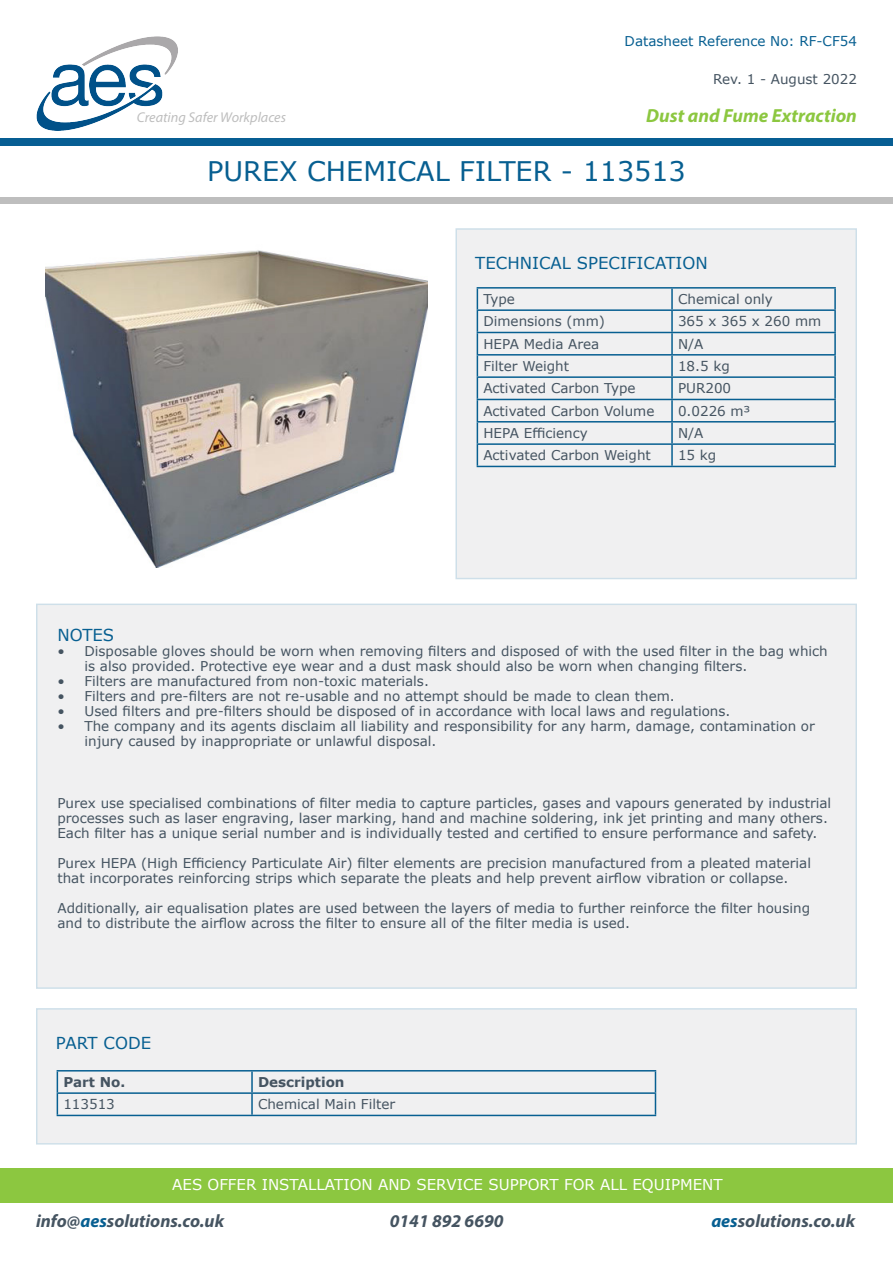
<style>
.page{position:relative;width:893px;height:1263px;background:#fff}
.page>*{position:absolute;margin:0;border:0;box-sizing:border-box;transform-origin:0 0}
.t1{font:27px "Verdana";color:#075f91}
.t2{font:italic 700 19.05px "Myriad Pro";color:#8cc740}
.t3{font:italic 700 18px "Myriad Pro";color:#455461}
.t4{font:16.5px "Verdana";color:#075f91}
.t5{font:15px "Verdana";color:#fff}
.t6{font:italic 14.25px "Myriad Pro";color:#bebebe}
.t7{font:13.5px/15px "Verdana";color:#455461}
.t8{font:13.5px "Verdana";color:#075f91}
.t9{font:700 13.5px "Verdana";color:#455461}
.s1{color:#075f91}
</style>
<div class="page">
<div style="left:455px;top:228px;width:402px;height:351px;background:#f0f0f1"></div>
<div style="left:36px;top:604px;width:821px;height:385px;background:#f0f0f1"></div>
<div style="left:36px;top:1008px;width:821px;height:136px;background:#f0f0f1"></div>
<img style="left:46px;top:250px;width:382px;height:317px">
<img style="left:36px;top:36px;width:142px;height:94px">
<div style="left:0;top:138px;width:893px;height:8px;background:#075e93"></div>
<div style="left:0;top:198px;width:893px;height:6px;background:#bebebe"></div>
<div style="left:0;top:1169px;width:893px;height:34px;background:#8cc740"></div>
<hr style="left:477px;top:287px;width:195px;height:2px;background:#075f91">
<hr style="left:672px;top:287px;width:164px;height:2px;background:#075f91">
<hr style="left:671px;top:289px;width:2px;height:20px;background:#075f91">
<hr style="left:834px;top:289px;width:2px;height:20px;background:#075f91">
<hr style="left:477px;top:309px;width:195px;height:2px;background:#075f91">
<hr style="left:672px;top:309px;width:164px;height:2px;background:#075f91">
<hr style="left:671px;top:311px;width:2px;height:21px;background:#075f91">
<hr style="left:834px;top:311px;width:2px;height:21px;background:#075f91">
<hr style="left:477px;top:332px;width:195px;height:1px;background:#075f91">
<hr style="left:672px;top:332px;width:164px;height:1px;background:#075f91">
<hr style="left:671px;top:333px;width:2px;height:21px;background:#075f91">
<hr style="left:834px;top:333px;width:2px;height:21px;background:#075f91">
<hr style="left:477px;top:354px;width:195px;height:2px;background:#075f91">
<hr style="left:672px;top:354px;width:164px;height:2px;background:#075f91">
<hr style="left:671px;top:356px;width:2px;height:20px;background:#075f91">
<hr style="left:834px;top:356px;width:2px;height:20px;background:#075f91">
<hr style="left:477px;top:376px;width:195px;height:2px;background:#075f91">
<hr style="left:672px;top:376px;width:164px;height:2px;background:#075f91">
<hr style="left:671px;top:378px;width:2px;height:21px;background:#075f91">
<hr style="left:834px;top:378px;width:2px;height:21px;background:#075f91">
<hr style="left:477px;top:399px;width:195px;height:1px;background:#075f91">
<hr style="left:672px;top:399px;width:164px;height:1px;background:#075f91">
<hr style="left:671px;top:400px;width:2px;height:21px;background:#075f91">
<hr style="left:834px;top:400px;width:2px;height:21px;background:#075f91">
<hr style="left:477px;top:421px;width:195px;height:1px;background:#075f91">
<hr style="left:672px;top:421px;width:164px;height:1px;background:#075f91">
<hr style="left:671px;top:422px;width:2px;height:21px;background:#075f91">
<hr style="left:834px;top:422px;width:2px;height:21px;background:#075f91">
<hr style="left:477px;top:443px;width:195px;height:2px;background:#075f91">
<svg style="left:477px;top:289px;width:1px;height:177px"></svg>
<hr style="left:672px;top:443px;width:164px;height:2px;background:#075f91">
<hr style="left:671px;top:445px;width:2px;height:21px;background:#075f91">
<hr style="left:834px;top:445px;width:2px;height:21px;background:#075f91">
<hr style="left:477px;top:466px;width:195px;height:1px;background:#075f91">
<hr style="left:672px;top:466px;width:164px;height:1px;background:#075f91">
<hr style="left:57px;top:1070px;width:195px;height:1px;background:#075f91">
<hr style="left:252px;top:1070px;width:404px;height:1px;background:#075f91">
<hr style="left:251px;top:1071px;width:2px;height:21px;background:#075f91">
<hr style="left:57px;top:1092px;width:195px;height:2px;background:#075f91">
<svg style="left:57px;top:1071px;width:1px;height:44px"></svg>
<hr style="left:252px;top:1092px;width:404px;height:2px;background:#075f91">
<hr style="left:251px;top:1094px;width:2px;height:21px;background:#075f91">
<svg style="left:655px;top:1071px;width:1px;height:44px"></svg>
<hr style="left:57px;top:1115px;width:195px;height:1px;background:#075f91">
<hr style="left:252px;top:1115px;width:404px;height:1px;background:#075f91">
<p class="t8" style="left:625px;top:32px;width:234px">Datasheet Reference No: RF-CF54</p>
<p class="t7" style="left:713px;top:72px;width:145px">Rev. 1 - August 2022</p>
<p class="t2" style="left:646px;top:103px;width:212px">Dust and Fume Extraction</p>
<p class="t1" style="left:207px;top:153px;width:480px">PUREX CHEMICAL FILTER - 113513</p>
<p class="t6" style="left:137px;top:108px;width:151px">Creating Safer Workplaces</p>
<p class="t4" style="left:475px;top:251px;width:234px">TECHNICAL SPECIFICATION</p>
<p class="t7" style="left:483px;top:292px;width:33px">Type</p>
<p class="t7" style="left:678px;top:292px;width:96px">Chemical only</p>
<p class="t7" style="left:483px;top:314px;width:123px">Dimensions (mm)</p>
<p class="t7" style="left:678px;top:314px;width:145px">365 x 365 x 260 mm</p>
<p class="t7" style="left:483px;top:336px;width:118px">HEPA Media Area</p>
<p class="t7" style="left:678px;top:336px;width:27px">N/A</p>
<p class="t7" style="left:483px;top:359px;width:87px">Filter Weight</p>
<p class="t7" style="left:678px;top:359px;width:53px">18.5 kg</p>
<p class="t7" style="left:483px;top:381px;width:154px">Activated Carbon Type</p>
<p class="t7" style="left:678px;top:381px;width:55px">PUR200</p>
<p class="t7" style="left:483px;top:403px;width:173px">Activated Carbon Volume</p>
<p class="t7" style="left:678px;top:403px;width:73px">0.0226 m3</p>
<p class="t7" style="left:483px;top:426px;width:106px">HEPA Efficiency</p>
<p class="t7" style="left:678px;top:426px;width:27px">N/A</p>
<p class="t7" style="left:483px;top:448px;width:169px">Activated Carbon Weight</p>
<p class="t7" style="left:678px;top:448px;width:40px">15 kg</p>
<p class="t4" style="left:57px;top:624px;width:58px">NOTES</p>
<p class="t7" style="left:84px;top:644px;width:745px;text-indent:-27px">• Disposable gloves should be worn when removing filters and disposed of with the used filter in the bag which is also provided. Protective eye wear and a dust mask should also be worn when changing filters.</p>
<p class="t7" style="left:57px;top:674px;width:373px">• Filters are manufactured from non-toxic materials.</p>
<p class="t7" style="left:57px;top:689px;width:619px">• Filters and pre-filters are not re-usable and no attempt should be made to clean them.</p>
<p class="t7" style="left:57px;top:704px;width:674px">• Used filters and pre-filters should be disposed of in accordance with local laws and regulations.</p>
<p class="t7" style="left:84px;top:719px;width:732px;text-indent:-27px">• The company and its agents disclaim all liability and responsibility for any harm, damage, contamination or injury caused by inappropriate or unlawful disposal.</p>
<p class="t7" style="left:57px;top:796px;width:775px">Purex use specialised combinations of filter media to capture particles, gases and vapours generated by industrial processes such as laser engraving, laser marking, hand and machine soldering, ink jet printing and many others.<br>Each filter has a unique serial number and is individually tested and certified to ensure performance and safety.</p>
<p class="t7" style="left:57px;top:856px;width:755px">Purex HEPA (High Efficiency Particulate Air) filter elements are precision manufactured from a pleated material that incorporates reinforcing strips which separate the pleats and help prevent airflow vibration or collapse.</p>
<p class="t7" style="left:57px;top:901px;width:754px">Additionally, air equalisation plates are used between the layers of media to further reinforce the filter housing and to distribute the airflow across the filter to ensure all of the filter media is used.</p>
<p class="t4" style="left:56px;top:1032px;width:97px">PART CODE</p>
<p class="t9" style="left:63px;top:1073px;width:63px">Part No.</p>
<p class="t9" style="left:258px;top:1073px;width:88px">Description</p>
<p class="t7" style="left:63px;top:1097px;width:53px">113513</p>
<p class="t7" style="left:258px;top:1097px;width:139px">Chemical Main Filter</p>
<p class="t5" style="left:172px;top:1174px;width:552px">AES OFFER INSTALLATION AND SERVICE SUPPORT FOR ALL EQUIPMENT</p>
<p class="t3" style="left:36px;top:1209px;width:190px">info@<span class="s1">aes</span>solutions.co.uk</p>
<p class="t3" style="left:390px;top:1209px;width:115px">0141 892 6690</p>
<p class="t3" style="left:711px;top:1209px;width:145px"><span class="s1">aes</span>solutions.co.uk</p>
</div>
